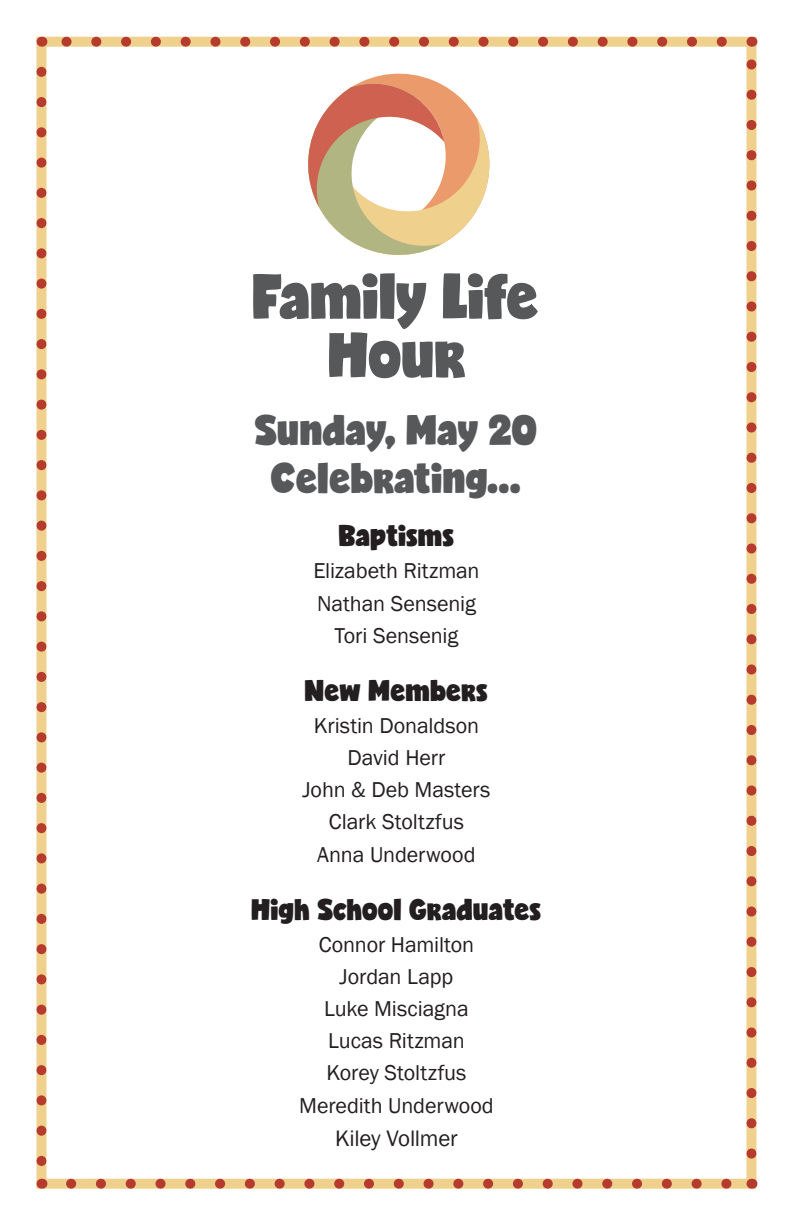
<style>
.page{position:relative;width:792px;height:1224px;background:#fff}
.page>*{position:absolute;margin:0;border:0;box-sizing:border-box;transform-origin:0 0}
.t1{font:60px "Candy";letter-spacing:-.005em;color:#57585a}
.t2{font:40px "Candy";color:#57585a}
.t3{font:28.2px "Candy";color:#231f20}
.t4{font:23px "Franklin Gothic";letter-spacing:-.01em;color:#231f20}
.t5{font:22.2px "Franklin Gothic";letter-spacing:-.005em;color:#231f20}
</style>
<div class="page">
<svg style="left:36px;top:72px;width:10px;height:1097px;background:#e2af80"></svg>
<svg style="left:71px;top:1179px;width:666px;height:10px;background:#e0aa77"></svg>
<svg style="left:746px;top:57px;width:10px;height:1097px;background:#e2af80"></svg>
<svg style="left:56px;top:37px;width:666px;height:10px;background:#e0aa77"></svg>
<svg style="left:308px;top:74px;width:182px;height:181px"></svg>
<p class="t1" style="left:253px;top:270px;width:288px">Family Life</p>
<p class="t1" style="left:329px;top:328px;width:139px">Hour</p>
<p class="t2" style="left:255px;top:413px;width:284px">Sunday, May 20</p>
<p class="t2" style="left:271px;top:461px;width:252px">Celebrating...</p>
<p class="t3" style="left:339px;top:523px;width:116px">Baptisms</p>
<p class="t5" style="left:313px;top:557px;width:168px">Elizabeth Ritzman</p>
<p class="t5" style="left:317px;top:589px;width:160px">Nathan Sensenig</p>
<p class="t5" style="left:335px;top:622px;width:125px">Tori Sensenig</p>
<p class="t3" style="left:305px;top:678px;width:184px">New Members</p>
<p class="t5" style="left:314px;top:712px;width:167px">Kristin Donaldson</p>
<p class="t5" style="left:347px;top:744px;width:100px">David Herr</p>
<p class="t5" style="left:302px;top:776px;width:190px">John &amp; Deb Masters</p>
<p class="t5" style="left:329px;top:808px;width:137px">Clark Stoltzfus</p>
<p class="t5" style="left:317px;top:840px;width:160px">Anna Underwood</p>
<p class="t3" style="left:252px;top:897px;width:291px">High School Graduates</p>
<p class="t5" style="left:319px;top:931px;width:157px">Connor Hamilton</p>
<p class="t5" style="left:340px;top:963px;width:115px">Jordan Lapp</p>
<p class="t5" style="left:324px;top:995px;width:146px">Luke Misciagna</p>
<p class="t5" style="left:328px;top:1027px;width:138px">Lucas Ritzman</p>
<p class="t5" style="left:326px;top:1059px;width:142px">Korey Stoltzfus</p>
<p class="t5" style="left:299px;top:1091px;width:196px">Meredith Underwood</p>
<p class="t4" style="left:335px;top:1124px;width:124px">Kiley Vollmer</p>
</div>
